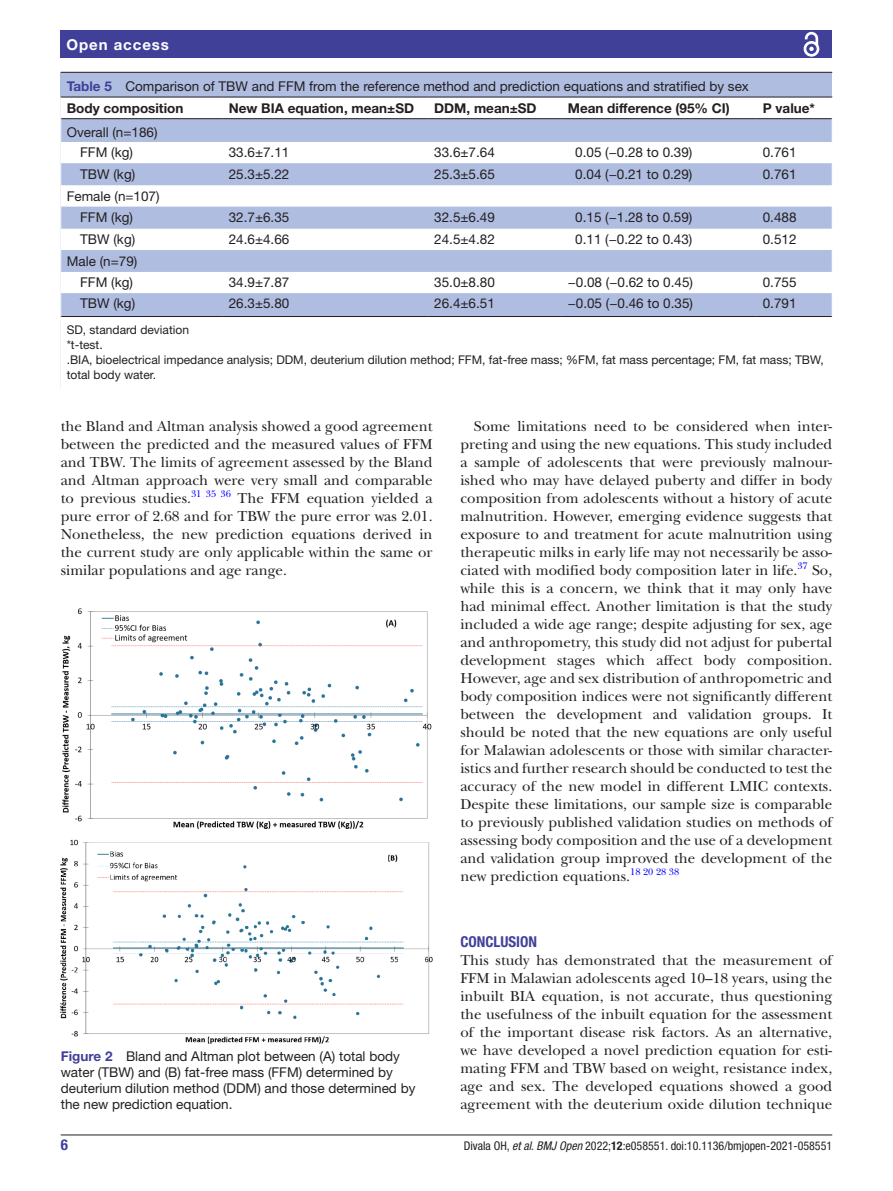
<style>
.page{position:relative;width:893px;height:1191px;background:#fff}
.page>*{position:absolute;margin:0;border:0;box-sizing:border-box;transform-origin:0 0}
.t1{font:15px/18px "New Baskerville";color:#231f20;text-align:justify}
.t2{font:700 condensed 15px "Helvetica Neue LT Std";color:#414099}
.t3{font:700 15px "Helvetica Neue LT Std";letter-spacing:.065em;color:#fff}
.t4{font:13.5px/16.2px "Helvetica Neue LT Std";color:#231f20}
.t5{font:700 13.5px "Helvetica Neue LT Std";color:#231f20}
.t6{font:12px/15px "Helvetica Neue LT Std";color:#231f20}
.t7{font:condensed 12px "Helvetica Neue LT Std";color:#231f20}
.t8{font:9.9px "New Baskerville";color:#00f}
.s1{font-weight:700;color:#414099}
.s2{font-weight:700}
.s3{font-style:italic}
</style>
<div class="page">
<hr style="left:61px;top:1134px;width:771px;height:1px;background:#231f20">
<div style="left:61px;top:31px;width:771px;height:27px;background:#414099"></div>
<svg style="left:803px;top:31px;width:17px;height:26px"></svg>
<div style="left:61px;top:73px;width:771px;height:315px;background:#afbde1"></div>
<hr style="left:61px;top:72px;width:771px;height:1px;background:#231f20">
<div style="left:61px;top:98px;width:771px;height:290px;background:#fff"></div>
<svg style="left:61px;top:119px;width:771px;height:197px"></svg>
<hr style="left:61px;top:97px;width:162px;height:1px;background:#231f20">
<hr style="left:61px;top:118px;width:162px;height:1px;background:#231f20">
<hr style="left:223px;top:97px;width:205px;height:1px;background:#231f20">
<hr style="left:223px;top:118px;width:205px;height:1px;background:#231f20">
<hr style="left:428px;top:97px;width:134px;height:1px;background:#231f20">
<hr style="left:428px;top:118px;width:134px;height:1px;background:#231f20">
<hr style="left:562px;top:97px;width:195px;height:1px;background:#231f20">
<hr style="left:562px;top:118px;width:195px;height:1px;background:#231f20">
<hr style="left:757px;top:97px;width:75px;height:1px;background:#231f20">
<hr style="left:757px;top:118px;width:75px;height:1px;background:#231f20">
<hr style="left:223px;top:316px;width:205px;height:1px;background:#231f20">
<hr style="left:428px;top:316px;width:134px;height:1px;background:#231f20">
<hr style="left:562px;top:316px;width:195px;height:1px;background:#231f20">
<hr style="left:757px;top:316px;width:75px;height:1px;background:#231f20">
<hr style="left:61px;top:316px;width:162px;height:1px;background:#231f20">
<svg style="left:60px;top:97px;width:1px;height:219px"></svg>
<hr style="left:67px;top:333px;width:765px;height:2px;background:#fff">
<hr style="left:67px;top:348px;width:765px;height:2px;background:#fff">
<hr style="left:67px;top:378px;width:765px;height:2px;background:#fff">
<img style="left:61px;top:608px;width:372px;height:435px">
<p class="t3" style="left:66px;top:35px;width:104px">Open access</p>
<p class="t4" style="left:67px;top:75px;width:684px;line-height:22px"><span class="s1">Table 5</span> Comparison of TBW and FFM from the reference method and prediction equations and stratified by sex<br><span class="s2">Body composition</span></p>
<p class="t5" style="left:229px;top:99px;width:187px">New BIA equation, mean±SD</p>
<p class="t5" style="left:434px;top:99px;width:104px">DDM, mean±SD</p>
<p class="t5" style="left:568px;top:99px;width:163px">Mean difference (95% CI)</p>
<p class="t5" style="left:763px;top:99px;width:54px">P value*</p>
<p class="t4" style="left:80px;top:122px;width:79px;line-height:20.1px;text-indent:-14px">Overall (n=186)<br>FFM (kg)</p>
<p class="t4" style="left:229px;top:144px;width:62px">33.6±7.11</p>
<p class="t4" style="left:434px;top:144px;width:62px">33.6±7.64</p>
<p class="t4" style="left:575px;top:144px;width:119px">0.05 (−0.28 to 0.39)</p>
<p class="t4" style="left:763px;top:144px;width:35px">0.761</p>
<p class="t4" style="left:80px;top:166px;width:56px">TBW (kg)</p>
<p class="t4" style="left:229px;top:166px;width:62px">25.3±5.22</p>
<p class="t4" style="left:434px;top:166px;width:62px">25.3±5.65</p>
<p class="t4" style="left:575px;top:166px;width:119px">0.04 (−0.21 to 0.29)</p>
<p class="t4" style="left:763px;top:166px;width:35px">0.761</p>
<p class="t4" style="left:80px;top:185px;width:81px;line-height:21.6px;text-indent:-14px">Female (n=107)<br>FFM (kg)</p>
<p class="t4" style="left:229px;top:209px;width:62px">32.7±6.35</p>
<p class="t4" style="left:434px;top:209px;width:62px">32.5±6.49</p>
<p class="t4" style="left:575px;top:209px;width:119px">0.15 (−1.28 to 0.59)</p>
<p class="t4" style="left:763px;top:209px;width:35px">0.488</p>
<p class="t4" style="left:80px;top:231px;width:56px">TBW (kg)</p>
<p class="t4" style="left:229px;top:231px;width:62px">24.6±4.66</p>
<p class="t4" style="left:434px;top:231px;width:62px">24.5±4.82</p>
<p class="t4" style="left:575px;top:231px;width:119px">0.11 (−0.22 to 0.43)</p>
<p class="t4" style="left:763px;top:231px;width:35px">0.512</p>
<p class="t4" style="left:80px;top:250px;width:59px;line-height:21.6px;text-indent:-14px">Male (n=79)<br>FFM (kg)</p>
<p class="t4" style="left:229px;top:274px;width:62px">34.9±7.87</p>
<p class="t4" style="left:434px;top:274px;width:62px">35.0±8.80</p>
<p class="t4" style="left:568px;top:274px;width:127px">−0.08 (−0.62 to 0.45)</p>
<p class="t4" style="left:763px;top:274px;width:35px">0.755</p>
<p class="t4" style="left:80px;top:294px;width:56px">TBW (kg)</p>
<p class="t4" style="left:229px;top:294px;width:62px">26.3±5.80</p>
<p class="t4" style="left:434px;top:294px;width:62px">26.4±6.51</p>
<p class="t4" style="left:568px;top:294px;width:127px">−0.05 (−0.46 to 0.35)</p>
<p class="t4" style="left:763px;top:294px;width:35px">0.791</p>
<p class="t6" style="left:67px;top:322px;width:758px">SD, standard deviation<br>*t-test.<br>.BIA, bioelectrical impedance analysis; DDM, deuterium dilution method; FFM, fat-free mass; %FM, fat mass percentage; FM, fat mass; TBW, total body water.</p>
<p class="t1" style="left:61px;top:417px;width:373px">the Bland and Altman analysis showed a good agreement between the predicted and the measured values of FFM and TBW. The limits of agreement assessed by the Bland and Altman approach were very small and comparable to previous studies.</p>
<p class="t8" style="left:191px;top:487px;width:41px">31 35 36</p>
<p class="t1" style="left:61px;top:489px;width:373px;text-indent:177px">The FFM equation yielded a pure error of 2.68 and for TBW the pure error was 2.01.<br>Nonetheless, the new prediction equations derived in the current study are only applicable within the same or similar populations and age range.</p>
<p class="t4" style="left:61px;top:1047px;width:356px"><span class="s1">Figure 2</span> Bland and Altman plot between (A) total body water (TBW) and (B) fat-free mass (FFM) determined by deuterium dilution method (DDM) and those determined by the new prediction equation.</p>
<p class="t1" style="left:460px;top:417px;width:373px;text-indent:14px">Some limitations need to be considered when inter&shy;preting and using the new equations. This study included a sample of adolescents that were previously malnour&shy;ished who may have delayed puberty and differ in body composition from adolescents without a history of acute malnutrition. However, emerging evidence suggests that exposure to and treatment for acute malnutrition using therapeutic milks in early life may not necessarily be asso&shy;ciated with modified body composition later in life.</p>
<p class="t8" style="left:797px;top:559px;width:12px">37</p>
<p class="t1" style="left:460px;top:561px;width:373px;text-indent:352px">So, while this is a concern, we think that it may only have had minimal effect. Another limitation is that the study included a wide age range; despite adjusting for sex, age and anthropometry, this study did not adjust for pubertal development stages which affect body composition.<br>However, age and sex distribution of anthropometric and body composition indices were not significantly different between the development and validation groups. It should be noted that the new equations are only useful for Malawian adolescents or those with similar character&shy;istics and further research should be conducted to test the accuracy of the new model in different LMIC contexts.<br>Despite these limitations, our sample size is comparable to previously published validation studies on methods of assessing body composition and the use of a development and validation group improved the development of the new prediction equations.</p>
<p class="t8" style="left:630px;top:865px;width:51px">18 20 28 38</p>
<p class="t2" style="left:460px;top:933px;width:78px">CONCLUSION</p>
<p class="t1" style="left:460px;top:951px;width:373px">This study has demonstrated that the measurement of FFM in Malawian adolescents aged 10–18 years, using the inbuilt BIA equation, is not accurate, thus questioning the usefulness of the inbuilt equation for the assessment of the important disease risk factors. As an alternative, we have developed a novel prediction equation for esti&shy;mating FFM and TBW based on weight, resistance index, age and sex. The developed equations showed a good agreement with the deuterium oxide dilution technique</p>
<p class="t2" style="left:61px;top:1135px;width:9px">6</p>
<p class="t7" style="left:464px;top:1138px;width:370px">Divala OH, <span class="s3">et al</span>. <span class="s3">BMJ Open</span> 2022;<span class="s2">12</span>:e058551. doi:10.1136/bmjopen-2021-058551</p>
</div>
